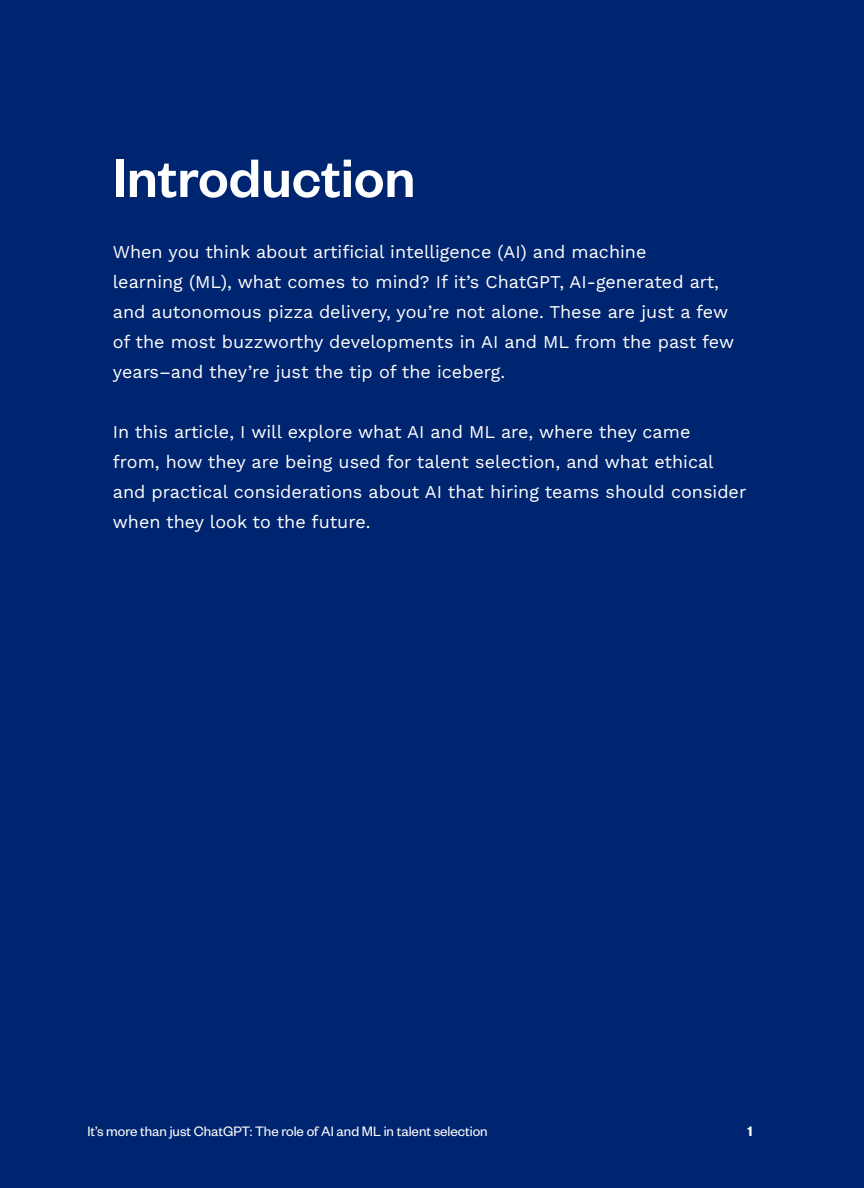
<style>
.page{position:relative;width:864px;height:1188px;background:#002570}
.page>*{position:absolute;margin:0;border:0;box-sizing:border-box;transform-origin:0 0}
.t1{font:500 59.4px "Founders Grotesk";color:#fff}
.t2{font:18px/30px "Work Sans";color:#fff}
.t3{font:15px "Founders Grotesk";color:#fff}
.t4{font:600 15px "Founders Grotesk";color:#fff}
</style>
<div class="page">
<h1 class="t1" style="left:113px;top:141px;width:304px">Introduction</h1>
<p class="t2" style="left:113px;top:236px;width:623px">When you think about artificial intelligence (AI) and machine<br>learning (ML), what comes to mind? If it’s ChatGPT, AI-generated art, and autonomous pizza delivery, you’re not alone. These are just a few of the most buzzworthy developments in AI and ML from the past few years–and they’re just the tip of the iceberg.</p>
<p class="t2" style="left:113px;top:416px;width:635px">In this article, I will explore what AI and ML are, where they came<br>from, how they are being used for talent selection, and what ethical and practical considerations about AI that hiring teams should consider when they look to the future.</p>
<p class="t3" style="left:87px;top:1122px;width:402px">It’s more than just ChatGPT: The role of AI and ML in talent selection</p>
<p class="t4" style="left:748px;top:1121px;width:7px">1</p>
</div>
